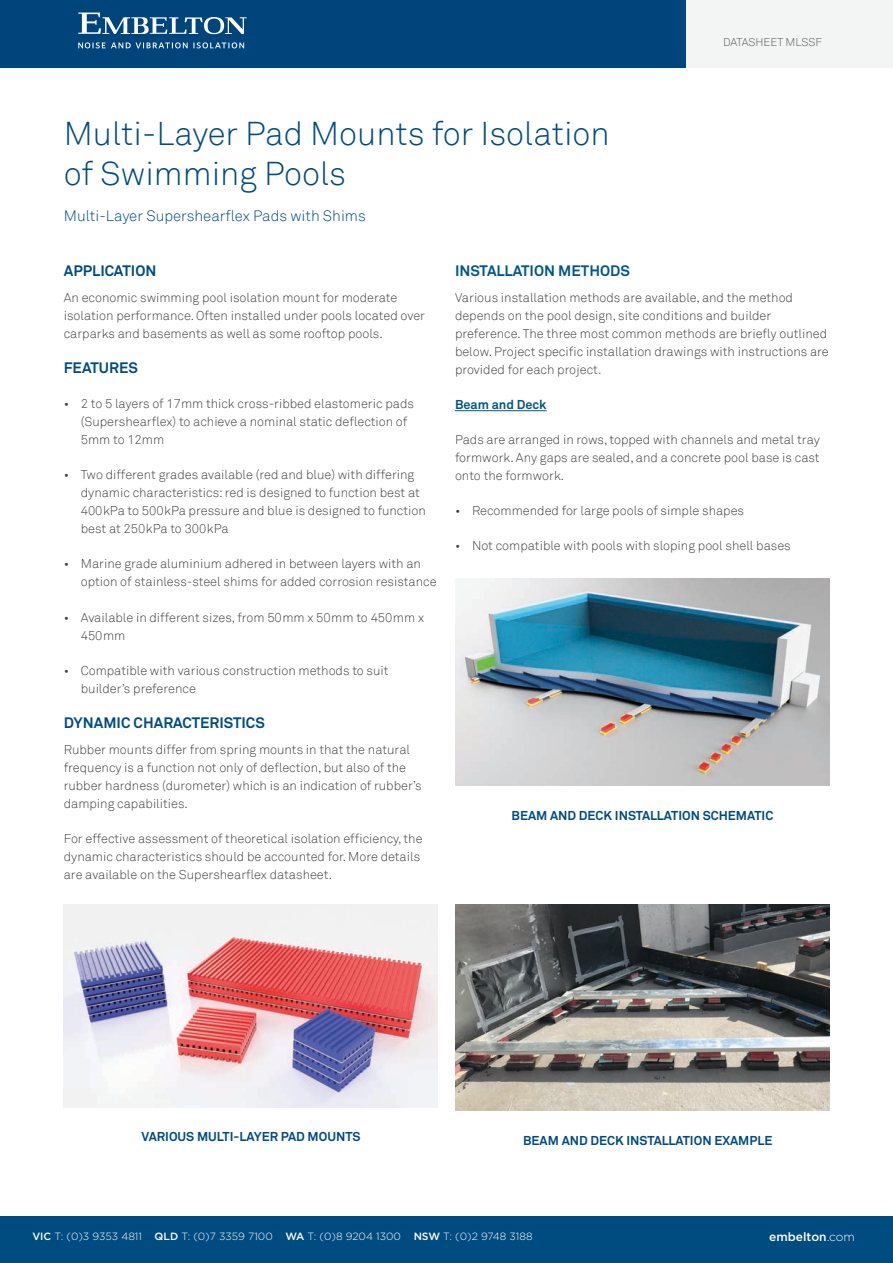
<style>
.page{position:relative;width:893px;height:1263px;background:#fff}
.page>*{position:absolute;margin:0;border:0;box-sizing:border-box;transform-origin:0 0}
.Data_Sheet_Main_Titl{font:300 33px "Akkurat";color:#004b80}
.Data_Sheet_Sub_Title{font:300 15px "Akkurat";color:#004b80}
.Paragraph_Heading{font:700 15px "Akkurat";color:#004b80}
.Paragraph_Heading-2{font:700 15px "Akkurat";color:#00568a}
.Body_Copy{font:700 15px "Akkurat";color:#004b80}
.Body_Copy-2{font:300 12.75px/18px "Akkurat";color:#414142}
.t1{font:700 12.75px "Akkurat";color:#004b80}
.Body_Copy-3{font:700 12.75px "Akkurat";color:#00568a}
.t2{font:500 12px "Gotham";color:#fff}
.t3{font:300 11.25px "Akkurat";color:#58595b}
.t4{font:300 10.5px "Gotham";color:#fff}
.s1{font-weight:500}
.s2{font-weight:300}
</style>
<div class="page">
<div style="left:0;top:0;width:893px;height:68px;background:#f3f4f4"></div>
<div style="left:0;top:0;width:685px;height:68px;background:#00447c"></div>
<svg style="left:78px;top:13px;width:169px;height:21px"></svg>
<svg style="left:78px;top:42px;width:166px;height:6px"></svg>
<div style="left:0;top:1216px;width:893px;height:47px;background:#004b80"></div>
<hr style="left:455px;top:410px;width:92px;height:1px;background:#00568a">
<img style="left:64px;top:904px;width:374px;height:203px">
<img style="left:455px;top:578px;width:374px;height:207px">
<img style="left:455px;top:904px;width:374px;height:207px">
<p class="Data_Sheet_Main_Titl" style="left:64px;top:114px;width:548px">Multi-Layer Pad Mounts for Isolation</p>
<p class="Data_Sheet_Main_Titl" style="left:64px;top:154px;width:284px">of Swimming Pools</p>
<p class="Data_Sheet_Sub_Title" style="left:64px;top:207px;width:303px">Multi-Layer Supershearflex Pads with Shims</p>
<p class="t3" style="left:723px;top:36px;width:100px">DATASHEET MLSSF</p>
<p class="Paragraph_Heading" style="left:64px;top:261px;width:94px">APPLICATION</p>
<p class="Body_Copy-2" style="left:64px;top:289px;width:363px">An economic swimming pool isolation mount for moderate isolation performance. Often installed under pools located over carparks and basements as well as some rooftop pools.</p>
<p class="Body_Copy" style="left:64px;top:359px;width:76px">FEATURES</p>
<p class="Body_Copy-2" style="left:81px;top:395px;width:335px;text-indent:-17px">• 2 to 5 layers of 17mm thick cross-ribbed elastomeric pads (Supershearflex) to achieve a nominal static deflection of<br>5mm to 12mm</p>
<p class="Body_Copy-2" style="left:81px;top:466px;width:346px;text-indent:-17px">• Two different grades available (red and blue) with differing dynamic characteristics: red is designed to function best at 400kPa to 500kPa pressure and blue is designed to function best at 250kPa to 300kPa</p>
<p class="Body_Copy-2" style="left:81px;top:555px;width:357px;text-indent:-17px">• Marine grade aluminium adhered in between layers with an option of stainless-steel shims for added corrosion resistance</p>
<p class="Body_Copy-2" style="left:81px;top:608px;width:345px;text-indent:-17px">• Available in different sizes, from 50mm x 50mm to 450mm x<br>450mm</p>
<p class="Body_Copy-2" style="left:81px;top:661px;width:309px;text-indent:-17px">• Compatible with various construction methods to suit builder’s preference</p>
<p class="Paragraph_Heading" style="left:64px;top:713px;width:203px">DYNAMIC CHARACTERISTICS</p>
<p class="Body_Copy-2" style="left:64px;top:741px;width:359px">Rubber mounts differ from spring mounts in that the natural frequency is a function not only of deflection, but also of the rubber hardness (durometer) which is an indication of rubber’s damping capabilities.</p>
<p class="Body_Copy-2" style="left:64px;top:830px;width:360px">For effective assessment of theoretical isolation efficiency, the dynamic characteristics should be accounted for. More details are available on the Supershearflex datasheet.</p>
<p class="Paragraph_Heading-2" style="left:455px;top:261px;width:176px">INSTALLATION METHODS</p>
<p class="Body_Copy-2" style="left:455px;top:289px;width:375px">Various installation methods are available, and the method depends on the pool design, site conditions and builder preference. The three most common methods are briefly outlined below. Project specific installation drawings with instructions are provided for each project.</p>
<p class="Body_Copy-3" style="left:455px;top:397px;width:93px">Beam and Deck</p>
<p class="Body_Copy-2" style="left:455px;top:431px;width:366px;text-align:justify">Pads are arranged in rows, topped with channels and metal tray formwork. Any gaps are sealed, and a concrete pool base is cast onto the formwork.</p>
<p class="Body_Copy-2" style="left:455px;top:502px;width:291px">• Recommended for large pools of simple shapes</p>
<p class="Body_Copy-2" style="left:455px;top:537px;width:337px">• Not compatible with pools with sloping pool shell bases</p>
<p class="t1" style="left:512px;top:807px;width:263px">BEAM AND DECK INSTALLATION SCHEMATIC</p>
<p class="t1" style="left:141px;top:1128px;width:221px">VARIOUS MULTI-LAYER PAD MOUNTS</p>
<p class="t1" style="left:523px;top:1132px;width:251px">BEAM AND DECK INSTALLATION EXAMPLE</p>
<p class="t4" style="left:32px;top:1231px;width:502px"><span class="s1">VIC</span> T: (0)3 9353 4811 <span class="s1">QLD</span> T: (0)7 3359 7100 <span class="s1">WA</span> T: (0)8 9204 1300 <span class="s1">NSW</span> T: (0)2 9748 3188</p>
<p class="t2" style="left:769px;top:1230px;width:87px">embelton<span class="s2">.com</span></p>
</div>
